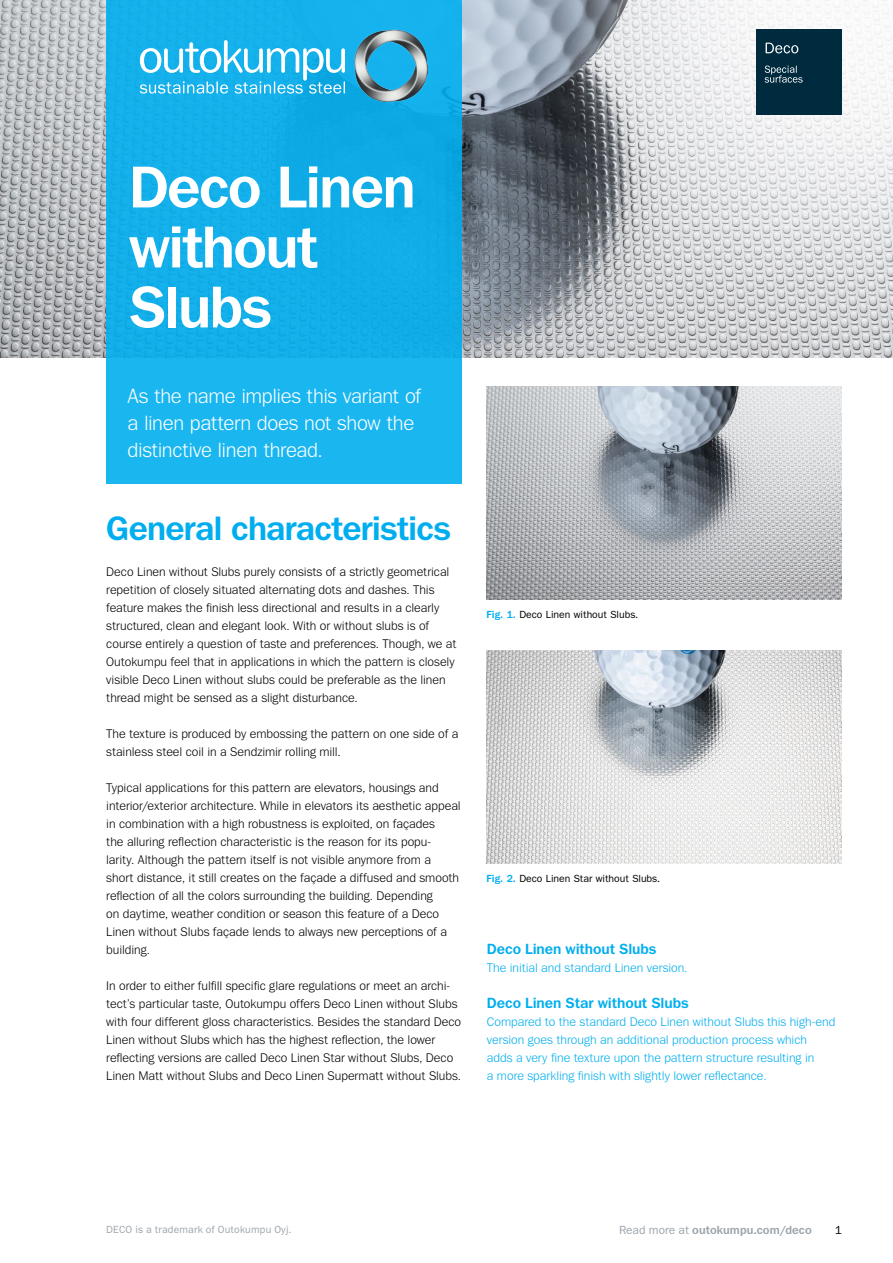
<style>
.page{position:relative;width:893px;height:1263px;background:#fff}
.page>*{position:absolute;margin:0;border:0;box-sizing:border-box;transform-origin:0 0}
.t1{font:500 60px/60px "Tee Franklin Forever";letter-spacing:-.03em;color:#fff}
.t2{font:500 34.5px "Tee Franklin Forever";letter-spacing:-.025em;color:#00aeef}
.t3{font:300 21px/27px "Tee Franklin Forever";letter-spacing:-.015em;color:#fff}
.t4{font:500 15px "Tee Franklin Forever";letter-spacing:-.005em;color:#00aeef}
.t5{font:300 12.75px/18px "Tee Franklin Forever";color:#000}
.t6{font:300 12.75px/18px "Tee Franklin Forever";color:#00aeef}
.t7{font:500 12px "Tee Franklin Forever";letter-spacing:.005em;color:#9da5ab}
.t8{font:12px "Tee Franklin Forever Rounded";color:#000}
.t9{font:10.5px "Tee Franklin Forever";color:#000}
.t10{font:10.5px "Tee Franklin Forever";letter-spacing:.015em;color:#9da5ab}
.s1{font-weight:500;color:#00aeef}
.s2{font-weight:400}
</style>
<div class="page">
<img style="left:0;top:0;width:893px;height:357px">
<div style="left:106px;top:0;width:355px;height:483px;background:#14b1eb"></div>
<img style="left:355px;top:30px;width:73px;height:72px">
<svg style="left:140px;top:40px;width:205px;height:54px"></svg>
<img style="left:487px;top:387px;width:355px;height:213px">
<img style="left:487px;top:651px;width:355px;height:212px">
<div style="left:757px;top:30px;width:85px;height:85px;background:#002b3e"></div>
<svg style="left:766px;top:43px;width:32px;height:10px"></svg>
<svg style="left:765px;top:66px;width:38px;height:17px"></svg>
<h1 class="t1" style="left:129px;top:158px;width:288px">Deco Linen without<br>Slubs</h1>
<h3 class="t3" style="left:128px;top:382px;width:295px">As the name implies this variant of a linen pattern does not show the distinctive linen thread.</h3>
<h2 class="t2" style="left:106px;top:508px;width:346px">General characteristics</h2>
<p class="t5" style="left:106px;top:563px;width:352px">Deco Linen without Slubs purely consists of a strictly geometrical repetition of closely situated alternating dots and dashes. This feature makes the finish less directional and results in a clearly structured, clean and elegant look. With or without slubs is of course entirely a question of taste and preferences. Though, we at Outokumpu feel that in applications in which the pattern is closely visible Deco Linen without slubs could be preferable as the linen thread might be sensed as a slight disturbance.</p>
<p class="t5" style="left:106px;top:725px;width:354px">The texture is produced by embossing the pattern on one side of a stainless steel coil in a Sendzimir rolling mill.</p>
<p class="t5" style="left:106px;top:779px;width:356px">Typical applications for this pattern are elevators, housings and interior/exterior architecture. While in elevators its aesthetic appeal in combination with a high robustness is exploited, on façades<br>the alluring reflection characteristic is the reason for its popu&shy;larity. Although the pattern itself is not visible anymore from a short distance, it still creates on the façade a diffused and smooth reflection of all the colors surrounding the building. Depending<br>on daytime, weather condition or season this feature of a Deco Linen without Slubs façade lends to always new perceptions of a building.</p>
<p class="t5" style="left:106px;top:977px;width:356px">In order to either fulfill specific glare regulations or meet an archi&shy;tect’s particular taste, Outokumpu offers Deco Linen without Slubs with four different gloss characteristics. Besides the standard Deco Linen without Slubs which has the highest reflection, the lower reflecting versions are called Deco Linen Star without Slubs, Deco Linen Matt without Slubs and Deco Linen Supermatt without Slubs.</p>
<p class="t9" style="left:486px;top:608px;width:153px"><span class="s1">Fig. 1.</span> Deco Linen without Slubs.</p>
<p class="t9" style="left:486px;top:872px;width:175px"><span class="s1">Fig. 2.</span> Deco Linen Star without Slubs.</p>
<p class="t4" style="left:487px;top:940px;width:171px">Deco Linen without Slubs</p>
<p class="t6" style="left:487px;top:959px;width:202px">The initial and standard Linen version.</p>
<p class="t4" style="left:487px;top:994px;width:203px">Deco Linen Star without Slubs</p>
<p class="t6" style="left:487px;top:1013px;width:350px">Compared to the standard Deco Linen without Slubs this high-end version goes through an additional production process which adds a very fine texture upon the pattern structure resulting in<br>a more sparkling finish with slightly lower reflectance.</p>
<p class="t10" style="left:106px;top:1224px;width:187px">DECO is a trademark of Outokumpu Oyj.</p>
<p class="t7" style="left:619px;top:1222px;width:194px"><span class="s2">Read more at</span> outokumpu.com/deco</p>
<p class="t8" style="left:835px;top:1223px;width:9px">1</p>
</div>
